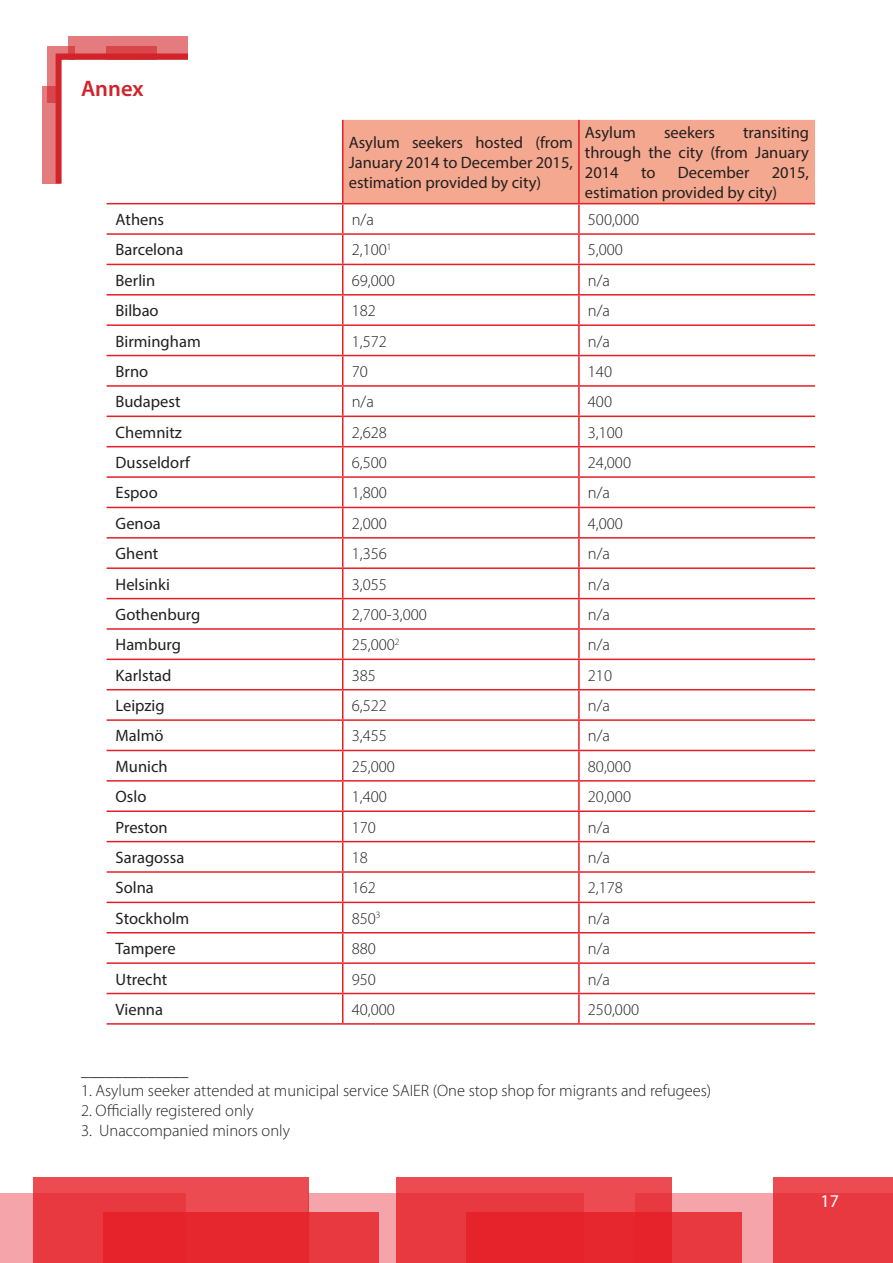
<style>
.page{position:relative;width:893px;height:1263px;background:#fff}
.page>*{position:absolute;margin:0;border:0;box-sizing:border-box;transform-origin:0 0}
.Box_title{font:600 22.5px "Myriad Pro";letter-spacing:-.005em;color:#d1232a}
.t1{font:18px "Myriad Pro";color:#fff}
.Paragraph{font:300 16.5px "Myriad Pro";color:#231f20}
.Paragraph-2{font:16.5px/19.8px "Myriad Pro";color:#231f20;text-align:justify}
</style>
<div class="page">
<div style="left:0;top:1193px;width:186px;height:70px;background:#f5a5a9"></div>
<div style="left:309px;top:1193px;width:275px;height:70px;background:#f5a5a9"></div>
<div style="left:635px;top:1193px;width:258px;height:70px;background:#f5a5a9"></div>
<div style="left:33px;top:1177px;width:276px;height:86px;background:linear-gradient(to bottom,#eb484e,#e8343b)"></div>
<div style="left:396px;top:1177px;width:276px;height:86px;background:linear-gradient(to bottom,#ea464c,#e8343c)"></div>
<div style="left:773px;top:1177px;width:120px;height:86px;background:linear-gradient(to bottom,#ea444a,#e9353c)"></div>
<div style="left:103px;top:1212px;width:275px;height:51px;background:linear-gradient(to right,#e51e25,#e9373e)"></div>
<div style="left:466px;top:1212px;width:276px;height:51px;background:linear-gradient(to right,#e51d25,#e9363d)"></div>
<div style="left:68px;top:36px;width:119px;height:23px;background:#e37b7f"></div>
<div style="left:106px;top:46px;width:50px;height:13px;background:#d8464c"></div>
<div style="left:47px;top:46px;width:14px;height:56px;background:#e37b7f"></div>
<svg style="left:61px;top:46px;width:14px;height:4px"></svg>
<svg style="left:42px;top:86px;width:11px;height:97px"></svg>
<svg style="left:53px;top:50px;width:135px;height:134px"></svg>
<div style="left:74px;top:71px;width:749px;height:1081px;background:#fff"></div>
<hr style="left:107px;top:203px;width:236px;height:1px;background:#e61e26">
<hr style="left:107px;top:233px;width:236px;height:2px;background:#e61e26">
<hr style="left:107px;top:264px;width:236px;height:1px;background:#e61e26">
<hr style="left:107px;top:294px;width:236px;height:2px;background:#e61e26">
<hr style="left:107px;top:324px;width:236px;height:2px;background:#e61e26">
<hr style="left:107px;top:355px;width:236px;height:1px;background:#e61e26">
<hr style="left:107px;top:385px;width:236px;height:2px;background:#e61e26">
<hr style="left:107px;top:416px;width:236px;height:1px;background:#e61e26">
<hr style="left:107px;top:446px;width:236px;height:1px;background:#e61e26">
<hr style="left:107px;top:476px;width:236px;height:2px;background:#e61e26">
<hr style="left:107px;top:507px;width:236px;height:1px;background:#e61e26">
<hr style="left:107px;top:537px;width:236px;height:2px;background:#e61e26">
<hr style="left:107px;top:567px;width:236px;height:2px;background:#e61e26">
<hr style="left:107px;top:598px;width:236px;height:1px;background:#e61e26">
<hr style="left:107px;top:628px;width:236px;height:2px;background:#e61e26">
<hr style="left:107px;top:659px;width:236px;height:1px;background:#e61e26">
<hr style="left:107px;top:689px;width:236px;height:1px;background:#e61e26">
<hr style="left:107px;top:719px;width:236px;height:2px;background:#e61e26">
<hr style="left:107px;top:750px;width:236px;height:1px;background:#e61e26">
<hr style="left:107px;top:780px;width:236px;height:2px;background:#e61e26">
<hr style="left:107px;top:810px;width:236px;height:2px;background:#e61e26">
<hr style="left:107px;top:841px;width:236px;height:1px;background:#e61e26">
<hr style="left:107px;top:871px;width:236px;height:2px;background:#e61e26">
<hr style="left:107px;top:902px;width:236px;height:1px;background:#e61e26">
<hr style="left:107px;top:932px;width:236px;height:1px;background:#e61e26">
<hr style="left:107px;top:962px;width:236px;height:2px;background:#e61e26">
<hr style="left:107px;top:993px;width:236px;height:1px;background:#e61e26">
<svg style="left:342px;top:120px;width:473px;height:903px"></svg>
<hr style="left:579px;top:993px;width:236px;height:1px;background:#e61e26">
<hr style="left:578px;top:994px;width:2px;height:29px;background:#e61e26">
<hr style="left:107px;top:1023px;width:236px;height:2px;background:#e61e26">
<hr style="left:343px;top:1023px;width:236px;height:2px;background:#e61e26">
<hr style="left:579px;top:1023px;width:236px;height:2px;background:#e61e26">
<p class="Box_title" style="left:81px;top:74px;width:64px">Annex</p>
<p class="Paragraph-2" style="left:349px;top:132px;width:226px">Asylum seekers hosted (from January 2014 to December 2015, estimation provided by city)</p>
<p class="Paragraph-2" style="left:585px;top:123px;width:53px">Asylum</p>
<p class="Paragraph-2" style="left:664px;top:123px;width:53px">seekers</p>
<p class="Paragraph-2" style="left:585px;top:123px;width:226px;text-indent:158px">transiting through the city (from January 2014</p>
<p class="Paragraph-2" style="left:641px;top:162px;width:16px">to</p>
<p class="Paragraph-2" style="left:678px;top:162px;width:73px">December</p>
<p class="Paragraph-2" style="left:585px;top:162px;width:226px;text-indent:187px">2015, estimation provided by city)</p>
<p class="Paragraph-2" style="left:116px;top:209px;width:50px">Athens</p>
<p class="Paragraph" style="left:352px;top:210px;width:24px">n/a</p>
<p class="Paragraph" style="left:588px;top:210px;width:53px">500,000</p>
<p class="Paragraph-2" style="left:116px;top:240px;width:69px">Barcelona</p>
<p class="Paragraph" style="left:352px;top:240px;width:41px">2,100<sup>1</sup></p>
<p class="Paragraph" style="left:588px;top:240px;width:37px">5,000</p>
<p class="Paragraph-2" style="left:116px;top:270px;width:41px">Berlin</p>
<p class="Paragraph" style="left:352px;top:270px;width:45px">69,000</p>
<p class="Paragraph" style="left:588px;top:270px;width:24px">n/a</p>
<p class="Paragraph-2" style="left:116px;top:300px;width:45px">Bilbao</p>
<p class="Paragraph" style="left:352px;top:301px;width:26px">182</p>
<p class="Paragraph" style="left:588px;top:301px;width:24px">n/a</p>
<p class="Paragraph-2" style="left:116px;top:331px;width:87px">Birmingham</p>
<p class="Paragraph" style="left:352px;top:331px;width:37px">1,572</p>
<p class="Paragraph" style="left:588px;top:331px;width:24px">n/a</p>
<p class="Paragraph-2" style="left:116px;top:361px;width:34px">Brno</p>
<p class="Paragraph" style="left:352px;top:361px;width:18px">70</p>
<p class="Paragraph" style="left:588px;top:361px;width:26px">140</p>
<p class="Paragraph-2" style="left:116px;top:392px;width:66px">Budapest</p>
<p class="Paragraph" style="left:352px;top:392px;width:24px">n/a</p>
<p class="Paragraph" style="left:588px;top:392px;width:26px">400</p>
<p class="Paragraph-2" style="left:116px;top:422px;width:68px">Chemnitz</p>
<p class="Paragraph" style="left:352px;top:422px;width:37px">2,628</p>
<p class="Paragraph" style="left:588px;top:422px;width:37px">3,100</p>
<p class="Paragraph-2" style="left:116px;top:452px;width:76px">Dusseldorf</p>
<p class="Paragraph" style="left:352px;top:453px;width:37px">6,500</p>
<p class="Paragraph" style="left:588px;top:453px;width:45px">24,000</p>
<p class="Paragraph-2" style="left:116px;top:483px;width:44px">Espoo</p>
<p class="Paragraph" style="left:352px;top:483px;width:37px">1,800</p>
<p class="Paragraph" style="left:588px;top:483px;width:24px">n/a</p>
<p class="Paragraph-2" style="left:116px;top:513px;width:47px">Genoa</p>
<p class="Paragraph" style="left:352px;top:513px;width:37px">2,000</p>
<p class="Paragraph" style="left:588px;top:513px;width:37px">4,000</p>
<p class="Paragraph-2" style="left:116px;top:543px;width:44px">Ghent</p>
<p class="Paragraph" style="left:352px;top:544px;width:37px">1,356</p>
<p class="Paragraph" style="left:588px;top:544px;width:24px">n/a</p>
<p class="Paragraph-2" style="left:116px;top:574px;width:56px">Helsinki</p>
<p class="Paragraph" style="left:352px;top:574px;width:37px">3,055</p>
<p class="Paragraph" style="left:588px;top:574px;width:24px">n/a</p>
<p class="Paragraph-2" style="left:116px;top:604px;width:86px">Gothenburg</p>
<p class="Paragraph" style="left:352px;top:604px;width:77px">2,700-3,000</p>
<p class="Paragraph" style="left:588px;top:604px;width:24px">n/a</p>
<p class="Paragraph-2" style="left:116px;top:635px;width:67px">Hamburg</p>
<p class="Paragraph" style="left:352px;top:635px;width:49px">25,000<sup>2</sup></p>
<p class="Paragraph" style="left:588px;top:635px;width:24px">n/a</p>
<p class="Paragraph-2" style="left:116px;top:665px;width:57px">Karlstad</p>
<p class="Paragraph" style="left:352px;top:665px;width:26px">385</p>
<p class="Paragraph" style="left:588px;top:665px;width:26px">210</p>
<p class="Paragraph-2" style="left:116px;top:695px;width:51px">Leipzig</p>
<p class="Paragraph" style="left:352px;top:696px;width:37px">6,522</p>
<p class="Paragraph" style="left:588px;top:696px;width:24px">n/a</p>
<p class="Paragraph-2" style="left:116px;top:726px;width:50px">Malmö</p>
<p class="Paragraph" style="left:352px;top:726px;width:37px">3,455</p>
<p class="Paragraph" style="left:588px;top:726px;width:24px">n/a</p>
<p class="Paragraph-2" style="left:116px;top:756px;width:53px">Munich</p>
<p class="Paragraph" style="left:352px;top:756px;width:45px">25,000</p>
<p class="Paragraph" style="left:588px;top:756px;width:45px">80,000</p>
<p class="Paragraph-2" style="left:116px;top:786px;width:32px">Oslo</p>
<p class="Paragraph" style="left:352px;top:787px;width:37px">1,400</p>
<p class="Paragraph" style="left:588px;top:787px;width:45px">20,000</p>
<p class="Paragraph-2" style="left:116px;top:817px;width:54px">Preston</p>
<p class="Paragraph" style="left:352px;top:817px;width:26px">170</p>
<p class="Paragraph" style="left:588px;top:817px;width:24px">n/a</p>
<p class="Paragraph-2" style="left:116px;top:847px;width:70px">Saragossa</p>
<p class="Paragraph" style="left:352px;top:847px;width:18px">18</p>
<p class="Paragraph" style="left:588px;top:847px;width:24px">n/a</p>
<p class="Paragraph-2" style="left:116px;top:878px;width:40px">Solna</p>
<p class="Paragraph" style="left:352px;top:878px;width:26px">162</p>
<p class="Paragraph" style="left:588px;top:878px;width:37px">2,178</p>
<p class="Paragraph-2" style="left:116px;top:908px;width:75px">Stockholm</p>
<p class="Paragraph" style="left:352px;top:908px;width:30px">850<sup>3</sup></p>
<p class="Paragraph" style="left:588px;top:908px;width:24px">n/a</p>
<p class="Paragraph-2" style="left:116px;top:938px;width:62px">Tampere</p>
<p class="Paragraph" style="left:352px;top:939px;width:26px">880</p>
<p class="Paragraph" style="left:588px;top:939px;width:24px">n/a</p>
<p class="Paragraph-2" style="left:116px;top:969px;width:53px">Utrecht</p>
<p class="Paragraph" style="left:352px;top:969px;width:26px">950</p>
<p class="Paragraph" style="left:588px;top:969px;width:24px">n/a</p>
<p class="Paragraph-2" style="left:116px;top:999px;width:49px">Vienna</p>
<p class="Paragraph" style="left:352px;top:999px;width:45px">40,000</p>
<p class="Paragraph" style="left:588px;top:999px;width:53px">250,000</p>
<p class="Paragraph" style="left:81px;top:1061px;width:109px">_____________</p>
<p class="Paragraph" style="left:81px;top:1080px;width:632px">1. Asylum seeker attended at municipal service SAIER (One stop shop for migrants and refugees)</p>
<p class="Paragraph" style="left:81px;top:1100px;width:174px">2. Officially registered only</p>
<p class="Paragraph" style="left:81px;top:1120px;width:210px">3. Unaccompanied minors only</p>
<p class="t1" style="left:820px;top:1189px;width:20px">17</p>
</div>
